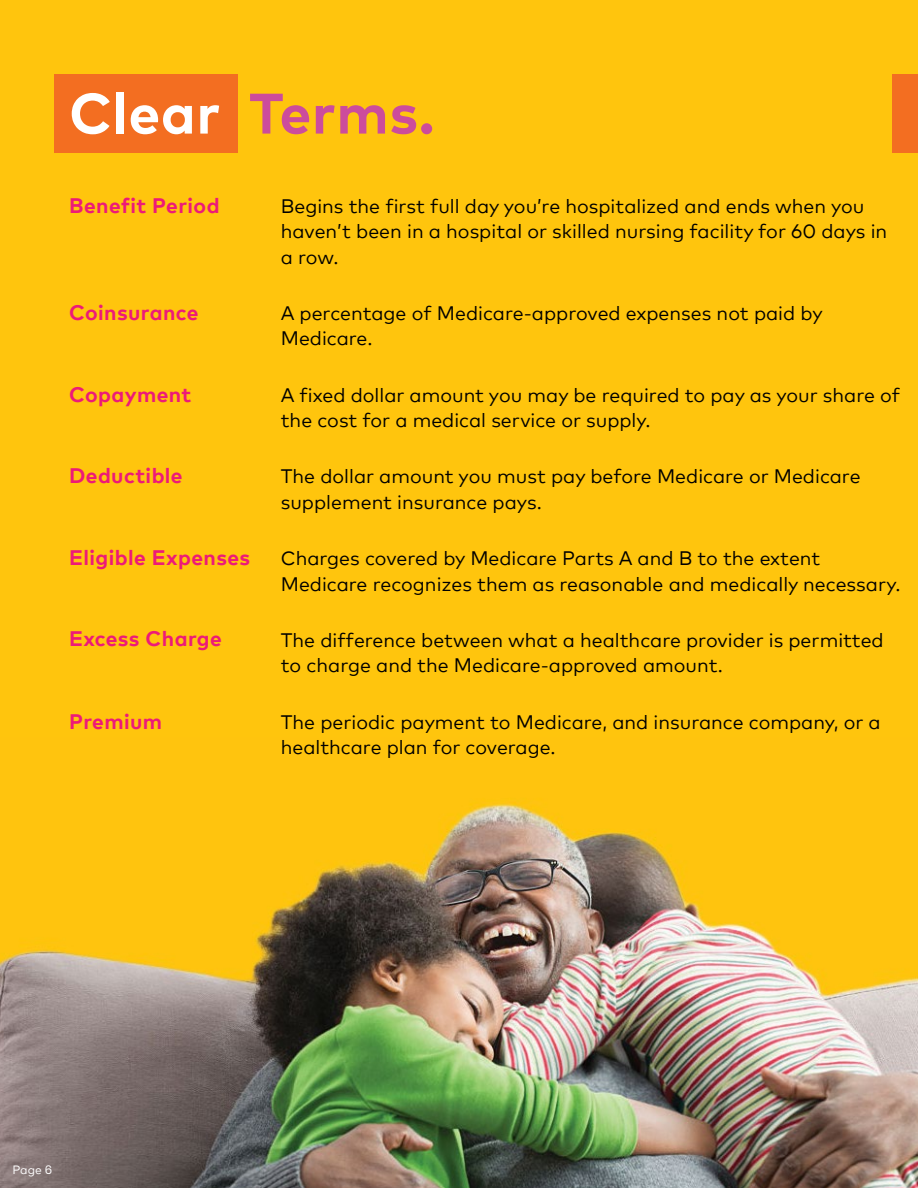
<style>
.page{position:relative;width:918px;height:1188px;background:#ffc50d}
.page>*{position:absolute;margin:0;border:0;box-sizing:border-box;transform-origin:0 0}
.t1{font:700 57px "Mark Pro";letter-spacing:.01em;color:#cc4c9c}
.t2{font:700 21px "Mark Pro";letter-spacing:.02em;color:#ed1a78}
.t3{font:19.5px/25.5px "Mark Pro";color:#000}
.t4{font:12px "Mark Pro";color:#fff}
.s1{color:#fff}
.s2{font-family:"Poppins"}
</style>
<div class="page">
<img style="left:0;top:803px;width:918px;height:385px">
<div style="left:54px;top:74px;width:184px;height:78px;background:#f36e21"></div>
<div style="left:892px;top:74px;width:26px;height:78px;background:#f36e21"></div>
<h1 class="t1" style="left:69px;top:70px;width:367px"><span class="s1">Clear</span> Terms.</h1>
<p class="t2" style="left:69px;top:189px;width:152px">Benefit Period</p>
<p class="t2" style="left:69px;top:296px;width:131px">Coinsurance</p>
<p class="t2" style="left:69px;top:378px;width:124px">Copayment</p>
<p class="t2" style="left:69px;top:460px;width:115px">Deductible</p>
<p class="t2" style="left:69px;top:542px;width:183px">Eligible Expenses</p>
<p class="t2" style="left:69px;top:623px;width:154px">Excess Charge</p>
<p class="t2" style="left:69px;top:706px;width:95px">Premium</p>
<p class="t3" style="left:281px;top:191px;width:608px">Begins the first full day you’re hospitalized and ends when you haven’t been in a hospital or skilled nursing facility for 60 days in a row.</p>
<p class="t3" style="left:281px;top:299px;width:543px">A percentage of Medicare-approved expenses not paid by<br>Medicare.</p>
<p class="t3" style="left:281px;top:380px;width:621px">A fixed dollar amount you may be required to pay as your share of the cost for a medical service or supply.</p>
<p class="t3" style="left:281px;top:462px;width:581px">The dollar amount you must pay before Medicare or Medicare supplement insurance pays.</p>
<p class="t3" style="left:281px;top:544px;width:621px">Charges covered by Medicare Parts A and B to the extent<br>Medicare recognizes them as reasonable and medically necessary.</p>
<p class="t3" style="left:281px;top:626px;width:604px">The difference between what a healthcare provider is permitted to charge and the Medicare-approved amount.</p>
<p class="t3" style="left:281px;top:707px;width:601px">The periodic payment to Medicare, and insurance company, or a healthcare plan for coverage.</p>
<p class="t4" style="left:13px;top:1161px;width:41px">Page <span class="s2">6</span></p>
</div>
